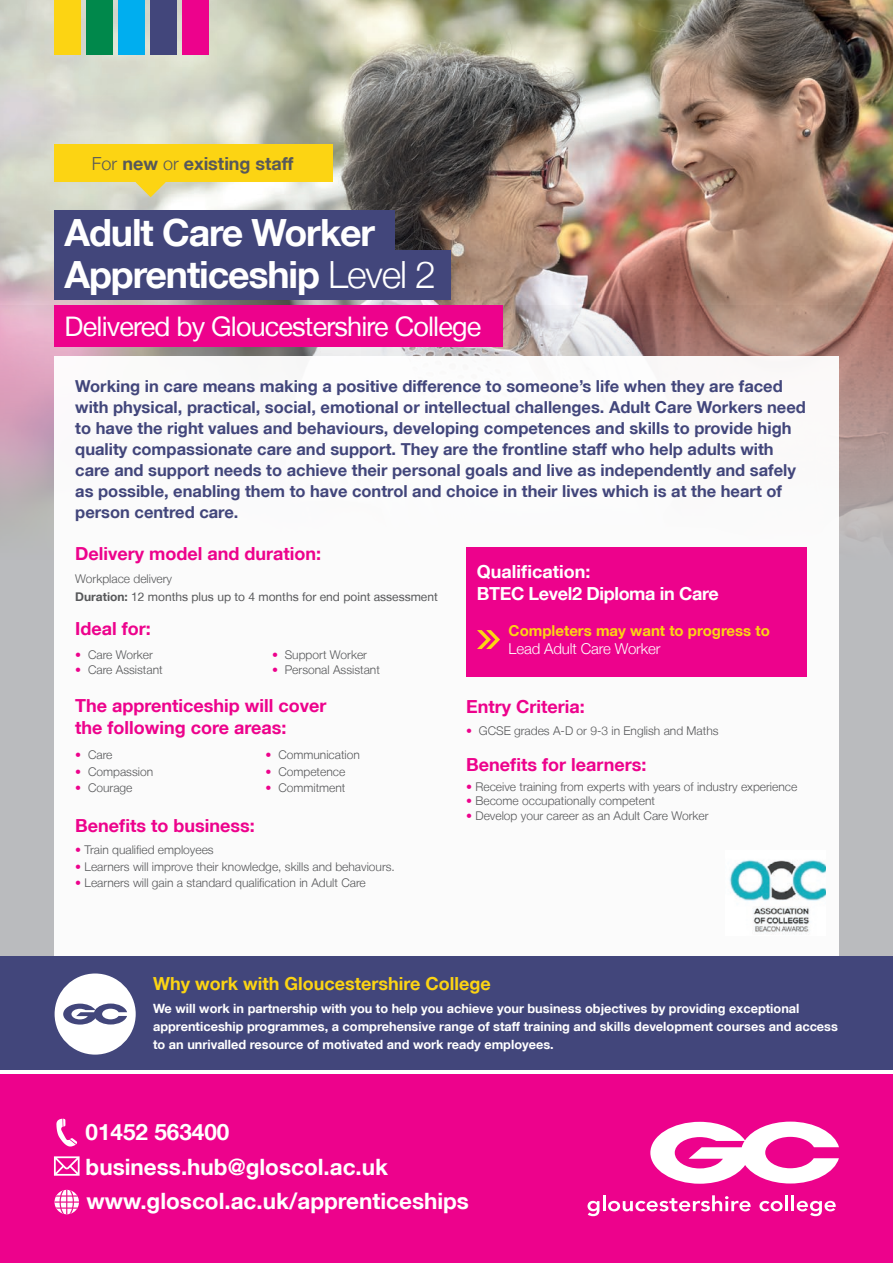
<style>
.page{position:relative;width:893px;height:1263px;background:#fff}
.page>*{position:absolute;margin:0;border:0;box-sizing:border-box;transform-origin:0 0}
.t1{font:700 37.5px/42px "Helvetica Neue LT";letter-spacing:-.03em;color:#fff}
.t2{font:27px "Helvetica Neue LT";letter-spacing:-.03em;color:#fff}
.t3{font:700 22.5px/34.5px "Helvetica Neue LT";color:#fff}
.t4{font:700 18px/21.6px "Helvetica Neue LT";color:#ed028c}
.t5{font:700 18px/21.6px "Helvetica Neue LT";letter-spacing:-.02em;color:#fff}
.t6{font:700 18px "Helvetica Neue LT";color:#fcd413}
.t7{font:700 18px "Helvetica Neue LT";color:#57585a}
.t8{font:700 16.5px/21px "Helvetica Neue LT";color:#42467b}
.t9{font:700 15px "Helvetica Neue LT";color:#fcd413}
.t10{font:300 15px "Helvetica Neue LT";letter-spacing:-.01em;color:#fff}
.t11{font:700 12.75px/18px "Helvetica Neue LT";color:#fff}
.t12{font:300 12px "Helvetica Neue LT";color:#57585a}
.t13{font:12px/18px "Helvetica Neue LT";color:#57585a}
.s1{font-weight:300}
.s2{font-weight:700}
.s3{color:#ed028c}
</style>
<div class="page">
<div style="left:0;top:305px;width:893px;height:721px;background:#babbbe"></div>
<img style="left:0;top:0;width:893px;height:539px">
<div style="left:54px;top:356px;width:785px;height:600px;background:#fff"></div>
<div style="left:54px;top:250px;width:397px;height:50px;background:#42467b"></div>
<div style="left:0;top:1075px;width:893px;height:188px;background:#ed028c"></div>
<svg style="left:650px;top:1121px;width:189px;height:63px"></svg>
<svg style="left:587px;top:1195px;width:164px;height:21px"></svg>
<svg style="left:759px;top:1201px;width:24px;height:10px"></svg>
<hr style="left:785px;top:1195px;width:3px;height:16px;background:#fff">
<hr style="left:791px;top:1195px;width:3px;height:16px;background:#fff">
<svg style="left:797px;top:1201px;width:39px;height:15px"></svg>
<div style="left:54px;top:211px;width:341px;height:39px;background:#42467b"></div>
<div style="left:54px;top:306px;width:449px;height:41px;background:#ed028c"></div>
<svg style="left:56px;top:1119px;width:21px;height:27px"></svg>
<svg style="left:55px;top:1190px;width:24px;height:24px"></svg>
<svg style="left:54px;top:1156px;width:26px;height:20px"></svg>
<div style="left:0;top:956px;width:893px;height:113px;background:#42467b"></div>
<div style="left:55px;top:973px;width:81px;height:81px;background:#fff;border-radius:50%"></div>
<svg style="left:63px;top:1003px;width:64px;height:21px"></svg>
<div style="left:54px;top:145px;width:278px;height:37px;background:#fcd413"></div>
<svg style="left:136px;top:182px;width:30px;height:15px"></svg>
<div style="left:466px;top:547px;width:341px;height:130px;background:#ed028c"></div>
<svg style="left:477px;top:630px;width:23px;height:19px"></svg>
<div style="left:54px;top:0;width:26px;height:54px;background:#fcd413"></div>
<div style="left:86px;top:0;width:26px;height:54px;background:#00884b"></div>
<div style="left:118px;top:0;width:26px;height:54px;background:#00aeef"></div>
<div style="left:150px;top:0;width:26px;height:54px;background:#42467b"></div>
<div style="left:182px;top:0;width:26px;height:54px;background:#ed028c"></div>
<img style="left:729px;top:860px;width:96px;height:73px">
<p class="t7" style="left:92px;top:152px;width:203px"><span class="s1">For</span> new <span class="s1">or</span> existing staff</p>
<h1 class="t1" style="left:65px;top:210px;width:373px">Adult Care Worker<br>Apprenticeship <span class="s1">Level 2</span></h1>
<h2 class="t2" style="left:65px;top:310px;width:418px">Delivered by Gloucestershire College</h2>
<p class="t8" style="left:75px;top:376px;width:732px">Working in care means making a positive difference to someone’s life when they are faced with physical, practical, social, emotional or intellectual challenges. Adult Care Workers need to have the right values and behaviours, developing competences and skills to provide high quality compassionate care and support. They are the frontline staff who help adults with care and support needs to achieve their personal goals and live as independently and safely as possible, enabling them to have control and choice in their lives which is at the heart of person centred care.</p>
<p class="t4" style="left:75px;top:543px;width:247px">Delivery model and duration:</p>
<p class="t13" style="left:75px;top:569px;width:364px"><span class="s1">Workplace delivery<br></span><span class="s2">Duration:</span> 12 months plus up to 4 months for end point assessment</p>
<p class="t4" style="left:75px;top:617px;width:77px">Ideal for:</p>
<p class="t12" style="left:75px;top:647px;width:79px"><span class="s3">•</span> Care Worker</p>
<p class="t12" style="left:75px;top:662px;width:89px"><span class="s3">•</span> Care Assistant</p>
<p class="t12" style="left:272px;top:647px;width:97px"><span class="s3">•</span> Support Worker</p>
<p class="t12" style="left:272px;top:662px;width:109px"><span class="s3">•</span> Personal Assistant</p>
<p class="t4" style="left:75px;top:694px;width:253px">The apprenticeship will cover the following core areas:</p>
<p class="t12" style="left:75px;top:748px;width:39px"><span class="s3">•</span> Care</p>
<p class="t12" style="left:75px;top:764px;width:79px"><span class="s3">•</span> Compassion</p>
<p class="t12" style="left:75px;top:781px;width:59px"><span class="s3">•</span> Courage</p>
<p class="t12" style="left:266px;top:748px;width:96px"><span class="s3">•</span> Communication</p>
<p class="t12" style="left:266px;top:764px;width:81px"><span class="s3">•</span> Competence</p>
<p class="t12" style="left:266px;top:781px;width:81px"><span class="s3">•</span> Commitment</p>
<p class="t4" style="left:75px;top:815px;width:181px">Benefits to business:</p>
<p class="t12" style="left:75px;top:843px;width:140px"><span class="s3">•</span> Train qualified employees</p>
<p class="t12" style="left:75px;top:859px;width:321px"><span class="s3">•</span> Learners will improve their knowledge, skills and behaviours.</p>
<p class="t12" style="left:75px;top:876px;width:292px"><span class="s3">•</span> Learners will gain a standard qualification in Adult Care</p>
<p class="t5" style="left:477px;top:561px;width:243px">Qualification:<br>BTEC Level2 Diploma in Care</p>
<p class="t9" style="left:509px;top:621px;width:263px">Completers may want to progress to</p>
<p class="t10" style="left:509px;top:639px;width:153px">Lead Adult Care Worker</p>
<p class="t4" style="left:466px;top:695px;width:120px">Entry Criteria:</p>
<p class="t12" style="left:466px;top:723px;width:254px"><span class="s3">•</span> GCSE grades A-D or 9-3 in English and Maths</p>
<p class="t4" style="left:466px;top:753px;width:182px">Benefits for learners:</p>
<p class="t12" style="left:466px;top:779px;width:333px"><span class="s3">•</span> Receive training from experts with years of industry experience</p>
<p class="t12" style="left:466px;top:793px;width:190px"><span class="s3">•</span> Become occupationally competent</p>
<p class="t12" style="left:466px;top:808px;width:244px"><span class="s3">•</span> Develop your career as an Adult Care Worker</p>
<p class="t6" style="left:153px;top:973px;width:339px">Why work with Gloucestershire College</p>
<p class="t11" style="left:153px;top:999px;width:686px">We will work in partnership with you to help you achieve your business objectives by providing exceptional apprenticeship programmes, a comprehensive range of staff training and skills development courses and access to an unrivalled resource of motivated and work ready employees.</p>
<h3 class="t3" style="left:86px;top:1114px;width:385px">01452 563400 business.hub@gloscol.ac.uk www.gloscol.ac.uk/apprenticeships</h3>
</div>
